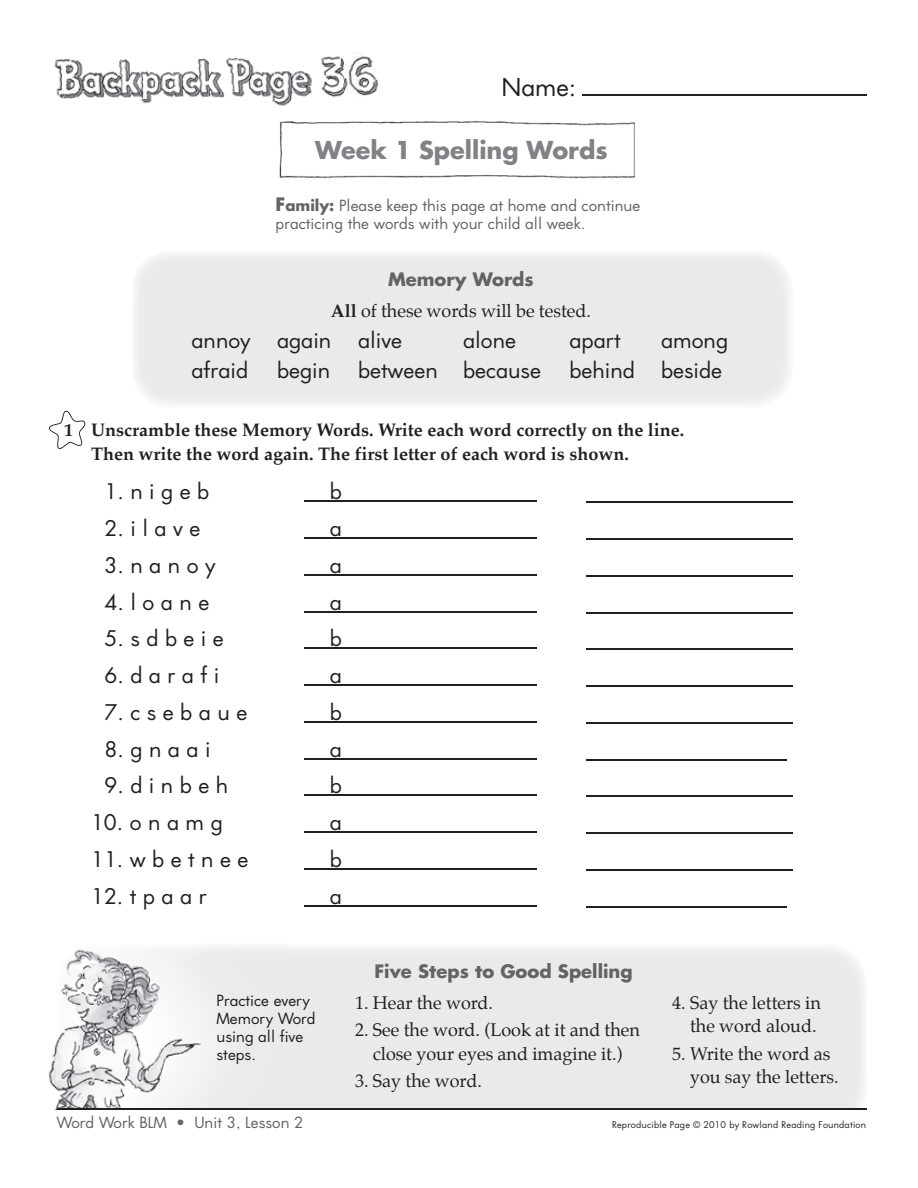
<style>
.page{position:relative;width:918px;height:1188px;background:#fff}
.page>*{position:absolute;margin:0;border:0;box-sizing:border-box;transform-origin:0 0}
.t1{font:24px "Futura Bold Superkids";color:#808285}
.t2{font:24px "Futura Book Superkids";color:#231f20}
.t3{font:21px "Futura Book Superkids";color:#231f20}
.t4{font:18px/23.2px "Palatino";color:#231f20;text-align:center}
.t5{font:700 18px/24px "Palatino";color:#231f20}
.t6{font:700 18px "Futura Superkids";color:#636366}
.t7{font:18px "Futura Bold Superkids";color:#636366}
.t8{font:15px/18px "Futura Book Superkids";color:#636366}
.t9{font:15px/18px "Futura Superkids";color:#231f20}
.t10{font:9px "Futura Book Superkids";letter-spacing:.02em;color:#231f20}
.s1{font-family:"Futura Superkids";font-weight:700;font-size:18px}
.s2{font-family:"Futura Superkids";font-weight:700}
.s3{font-weight:700}
</style>
<div class="page">
<div style="left:287px;top:947px;width:580px;height:162px;background:#e9eaeb"></div>
<div style="left:204px;top:946px;width:83px;height:163px;background:#eaebec"></div>
<img style="left:48px;top:948px;width:156px;height:162px">
<img style="left:279px;top:120px;width:356px;height:59px">
<hr style="left:57px;top:1109px;width:810px;height:1px;background:#231f20">
<svg style="left:49px;top:411px;width:36px;height:38px"></svg>
<img style="left:54px;top:58px;width:258px;height:48px">
<img style="left:321px;top:56px;width:57px;height:42px">
<img style="left:345px;top:52px;width:18px;height:46px">
<hr style="left:582px;top:94px;width:285px;height:2px;background:#231f20">
<hr style="left:304px;top:501px;width:232px;height:1px;background:#231f20">
<hr style="left:586px;top:502px;width:207px;height:1px;background:#231f20">
<hr style="left:304px;top:538px;width:232px;height:1px;background:#231f20">
<hr style="left:586px;top:539px;width:207px;height:1px;background:#231f20">
<hr style="left:304px;top:574px;width:232px;height:1px;background:#231f20">
<hr style="left:586px;top:575px;width:207px;height:1px;background:#231f20">
<hr style="left:304px;top:611px;width:232px;height:1px;background:#231f20">
<hr style="left:586px;top:612px;width:207px;height:1px;background:#231f20">
<hr style="left:304px;top:648px;width:232px;height:1px;background:#231f20">
<hr style="left:586px;top:649px;width:207px;height:1px;background:#231f20">
<hr style="left:304px;top:685px;width:232px;height:1px;background:#231f20">
<hr style="left:586px;top:686px;width:207px;height:1px;background:#231f20">
<hr style="left:304px;top:721px;width:232px;height:1px;background:#231f20">
<hr style="left:586px;top:722px;width:207px;height:1px;background:#231f20">
<hr style="left:304px;top:758px;width:232px;height:1px;background:#231f20">
<hr style="left:586px;top:759px;width:201px;height:1px;background:#231f20">
<hr style="left:304px;top:795px;width:232px;height:1px;background:#231f20">
<hr style="left:586px;top:796px;width:207px;height:1px;background:#231f20">
<hr style="left:304px;top:832px;width:232px;height:1px;background:#231f20">
<hr style="left:586px;top:833px;width:207px;height:1px;background:#231f20">
<hr style="left:304px;top:868px;width:232px;height:1px;background:#231f20">
<hr style="left:586px;top:869px;width:207px;height:1px;background:#231f20">
<hr style="left:304px;top:905px;width:232px;height:1px;background:#231f20">
<hr style="left:586px;top:906px;width:201px;height:1px;background:#231f20">
<h1 class="t2" style="left:501px;top:72px;width:77px">Name:</h1>
<h1 class="t1" style="left:315px;top:134px;width:294px">Week 1 Spelling Words</h1>
<p class="t8" style="left:276px;top:197px;width:366px"><span class="s1">F</span><span class="s2">amily:</span> Please keep this page at home and continue practicing the words with your child all week.</p>
<p class="t7" style="left:388px;top:268px;width:147px">Memory Words</p>
<p class="t4" style="left:331px;top:299px;width:262px"><span class="s3">All</span> of these words will be tested.</p>
<p class="t3" style="left:192px;top:327px;width:61px">annoy</p>
<p class="t3" style="left:277px;top:327px;width:56px">again</p>
<p class="t3" style="left:358px;top:327px;width:45px">alive</p>
<p class="t3" style="left:463px;top:327px;width:55px">alone</p>
<p class="t3" style="left:570px;top:327px;width:53px">apart</p>
<p class="t3" style="left:661px;top:327px;width:69px">among</p>
<p class="t3" style="left:192px;top:357px;width:58px">afraid</p>
<p class="t3" style="left:277px;top:357px;width:55px">begin</p>
<p class="t3" style="left:358px;top:357px;width:185px">between because</p>
<p class="t3" style="left:570px;top:357px;width:154px">behind beside</p>
<p class="t5" style="left:91px;top:418px;width:595px;text-indent:-27px">1 Unscramble these Memory Words. Write each word correctly on the line.<br>Then write the word again. The first letter of each word is shown.</p>
<p class="t3" style="left:105px;top:478px;width:106px">1. n i g e b</p>
<p class="t3" style="left:330px;top:478px;width:14px">b</p>
<p class="t3" style="left:105px;top:515px;width:97px">2. i l a v e</p>
<p class="t3" style="left:330px;top:515px;width:14px">a</p>
<p class="t3" style="left:105px;top:552px;width:112px">3. n a n o y</p>
<p class="t3" style="left:330px;top:552px;width:14px">a</p>
<p class="t3" style="left:105px;top:588px;width:106px">4. l o a n e</p>
<p class="t3" style="left:330px;top:588px;width:14px">a</p>
<p class="t3" style="left:105px;top:625px;width:121px">5. s d b e i e</p>
<p class="t3" style="left:330px;top:625px;width:14px">b</p>
<p class="t3" style="left:105px;top:662px;width:116px">6. d a r a f i</p>
<p class="t3" style="left:330px;top:662px;width:14px">a</p>
<p class="t3" style="left:105px;top:699px;width:144px">7. c s e b a u e</p>
<p class="t3" style="left:330px;top:699px;width:14px">b</p>
<p class="t3" style="left:105px;top:735px;width:108px">8. g n a a i</p>
<p class="t3" style="left:330px;top:735px;width:14px">a</p>
<p class="t3" style="left:105px;top:772px;width:125px">9. d i n b e h</p>
<p class="t3" style="left:330px;top:772px;width:14px">b</p>
<p class="t3" style="left:91px;top:809px;width:133px">10. o n a m g</p>
<p class="t3" style="left:330px;top:809px;width:14px">a</p>
<p class="t3" style="left:91px;top:846px;width:159px">11. w b e t n e e</p>
<p class="t3" style="left:330px;top:846px;width:14px">b</p>
<p class="t3" style="left:91px;top:882px;width:117px">12. t p a a r</p>
<p class="t3" style="left:330px;top:882px;width:14px">a</p>
<p class="t6" style="left:375px;top:959px;width:260px">Five Steps to Good Spelling</p>
<p class="t9" style="left:217px;top:992px;width:100px">Practice every<br>Memory Word using all five steps.</p>
<p class="t4" style="left:355px;top:991px;width:140px">1. Hear the word.</p>
<p class="t4" style="left:355px;top:1018px;width:287px">2. See the word. (Look at it and then close your eyes and imagine it.)</p>
<p class="t4" style="left:355px;top:1069px;width:128px">3. Say the word.</p>
<p class="t4" style="left:672px;top:991px;width:150px;text-align:right">4. Say the letters in the word aloud.</p>
<p class="t4" style="left:690px;top:1042px;width:150px;text-align:left;text-indent:-18px">5. Write the word as you say the letters.</p>
<p class="t8" style="left:57px;top:1113px;width:248px">Word Work BLM • Unit 3, Lesson 2</p>
<p class="t10" style="left:612px;top:1119px;width:256px">Reproducible Page © 2010 by Rowland Reading Foundation</p>
</div>
